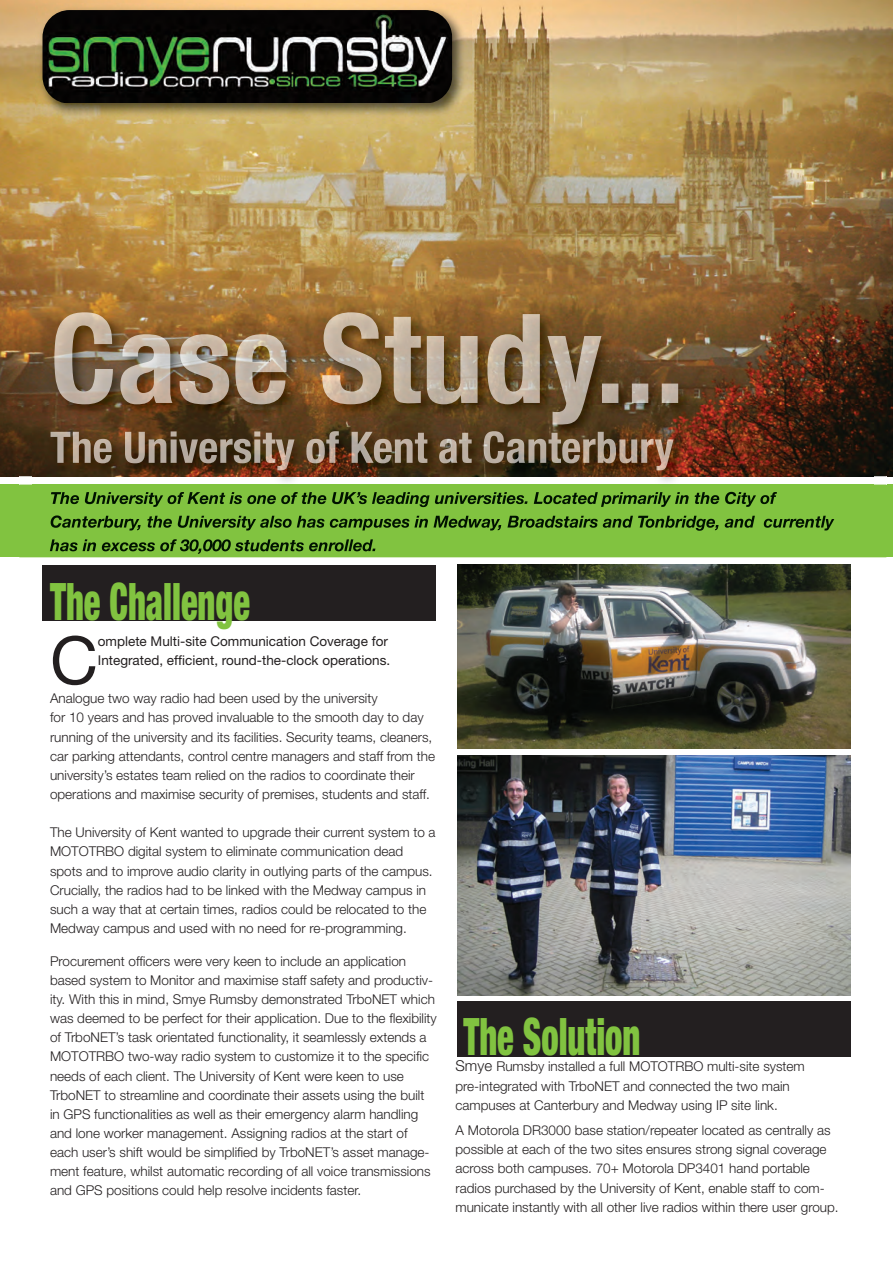
<style>
.page{position:relative;width:893px;height:1263px;background:#fff}
.page>*{position:absolute;margin:0;border:0;box-sizing:border-box;transform-origin:0 0}
.t1{font:66.45px "Helvetica Neue";color:#231f20}
.t2{font:900 condensed 51.75px "Helvetica Neue";color:#81c340;scale:.67 1}
.t3{font:300 13.5px/19.2px "Helvetica Neue";color:#231f20}
.t4{font:13.5px/19px "Helvetica Neue";color:#231f20}
.s1{font-size:15px}
</style>
<div class="page">
<div style="left:43px;top:565px;width:393px;height:56px;background:#231f20"></div>
<div style="left:0;top:484px;width:893px;height:73px;background:#81c340"></div>
<img style="left:0;top:0;width:893px;height:476px">
<img style="left:19px;top:484px;width:867px;height:74px">
<svg style="left:874px;top:476px;width:12px;height:1px"></svg>
<svg style="left:19px;top:476px;width:13px;height:1px"></svg>
<img style="left:19px;top:258px;width:867px;height:218px">
<img style="left:51px;top:520px;width:53px;height:8px">
<img style="left:50px;top:539px;width:60px;height:12px">
<img style="left:54px;top:312px;width:325px;height:92px">
<img style="left:32px;top:406px;width:842px;height:114px">
<img style="left:51px;top:492px;width:77px;height:12px">
<img style="left:51px;top:431px;width:200px;height:32px">
<img style="left:458px;top:565px;width:392px;height:183px">
<img style="left:457px;top:756px;width:393px;height:240px">
<div style="left:457px;top:1001px;width:393px;height:55px;background:#231f20"></div>
<img style="left:35px;top:3px;width:437px;height:120px">
<img style="left:43px;top:11px;width:409px;height:91px;border-radius:27px">
<h2 class="t2" style="left:50px;top:559px;width:300px">The Challenge</h2>
<h1 class="t1" style="left:50px;top:612px;width:49px">C</h1>
<p class="t4" style="left:98px;top:633px;width:294px">omplete Multi-site Communication Coverage for<br>Integrated, efficient, round-the-clock operations.</p>
<p class="t3" style="left:50px;top:688px;width:387px">Analogue two way radio had been used by the university<br>for 10 years and has proved invaluable to the smooth day to day running of the university and its facilities. Security teams, cleaners, car parking attendants, control centre managers and staff from the university’s estates team relied on the radios to coordinate their operations and maximise security of premises, students and staff.</p>
<p class="t3" style="left:50px;top:822px;width:387px">The University of Kent wanted to upgrade their current system to a MOTOTRBO digital system to eliminate communication dead spots and to improve audio clarity in outlying parts of the campus.<br>Crucially, the radios had to be linked with the Medway campus in such a way that at certain times, radios could be relocated to the Medway campus and used with no need for re-programming.</p>
<p class="t3" style="left:50px;top:950px;width:388px">Procurement officers were very keen to include an application based system to Monitor and maximise staff safety and productiv&shy;ity. With this in mind, Smye Rumsby demonstrated TrboNET which was deemed to be perfect for their application. Due to the flexibility of TrboNET’s task orientated functionality, it seamlessly extends a MOTOTRBO two-way radio system to customize it to the specific needs of each client. The University of Kent were keen to use TrboNET to streamline and coordinate their assets using the built in GPS functionalities as well as their emergency alarm handling and lone worker management. Assigning radios at the start of each user’s shift would be simplified by TrboNET’s asset manage&shy;ment feature, whilst automatic recording of all voice transmissions and GPS positions could help resolve incidents faster.</p>
<h2 class="t2" style="left:463px;top:994px;width:266px">The Solution</h2>
<p class="t3" style="left:455px;top:1056px;width:351px"><span class="s1">Smye</span> Rumsby installed a full MOTOTRBO multi-site system pre-integrated with TrboNET and connected the two main campuses at Canterbury and Medway using IP site link.</p>
<p class="t3" style="left:455px;top:1120px;width:385px">A Motorola DR3000 base station/repeater located as centrally as possible at each of the two sites ensures strong signal coverage across both campuses. 70+ Motorola DP3401 hand portable radios purchased by the University of Kent, enable staff to com&shy;municate instantly with all other live radios within there user group.</p>
</div>
